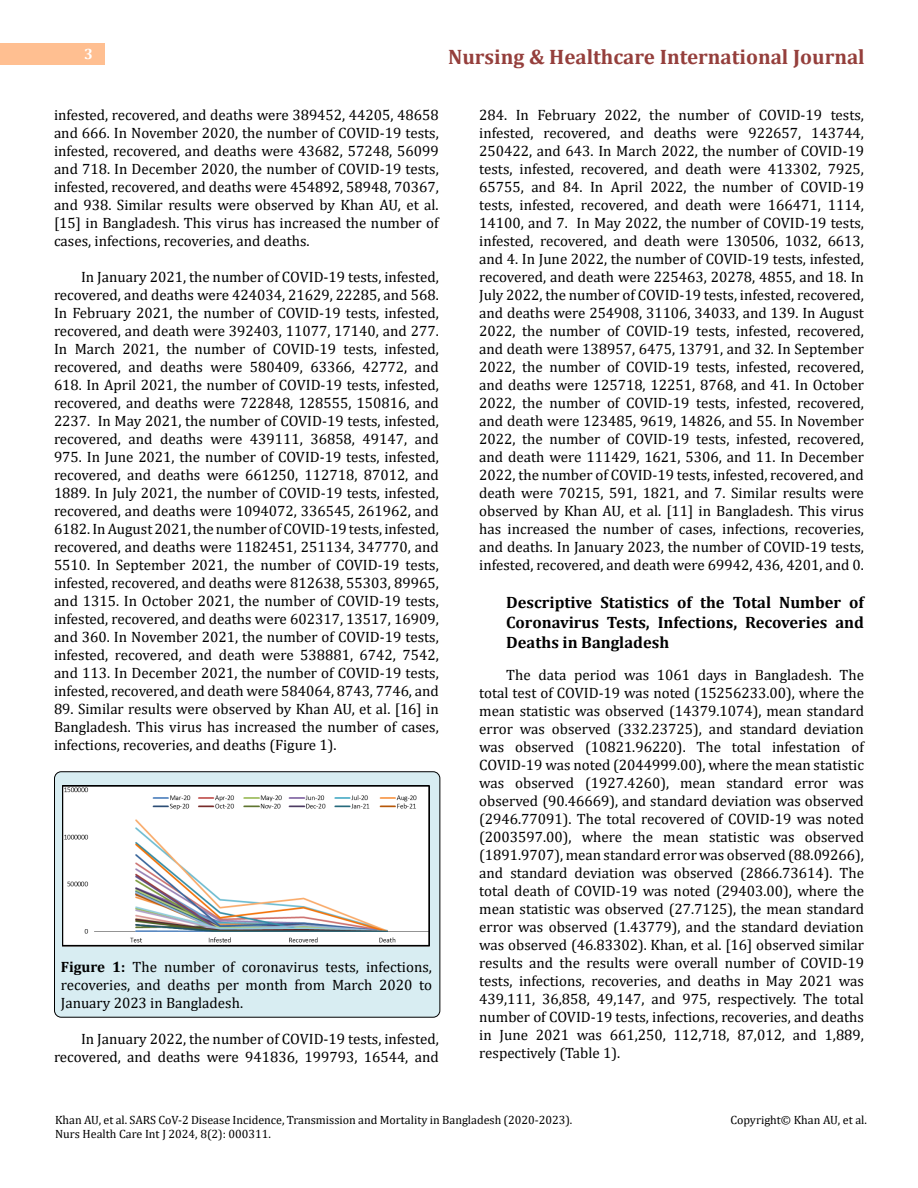
<style>
.page{position:relative;width:918px;height:1188px;background:#fff}
.page>*{position:absolute;margin:0;border:0;box-sizing:border-box;transform-origin:0 0}
.t1{font:700 21px "Cambria";color:#953f3c}
.t2{font:700 16.5px/20.2px "Cambria";color:#000;text-align:justify}
.t3{font:15px/18px "Cambria";color:#000;text-align:justify}
.t4{font:700 15px "Cambria";color:#fff}
.t5{font:12px/14.4px "Cambria";color:#000}
.s1{font-weight:700}
</style>
<div class="page">
<div style="left:0;top:43px;width:105px;height:21px;background:#ffbf91"></div>
<div style="left:55px;top:772px;width:385px;height:245px;background:#d8edf2;border-radius:7px"></div>
<div style="left:54px;top:771px;width:386px;height:247px;border:1px solid #000;border-radius:7px"></div>
<img style="left:63px;top:786px;width:367px;height:160px">
<p class="t4" style="left:84px;top:44px;width:10px">3</p>
<h1 class="t1" style="left:448px;top:42px;width:418px">Nursing &amp; Healthcare International Journal</h1>
<p class="t3" style="left:54px;top:105px;width:386px">infested, recovered, and deaths were 389452, 44205, 48658 and 666. In November 2020, the number of COVID-19 tests, infested, recovered, and deaths were 43682, 57248, 56099 and 718. In December 2020, the number of COVID-19 tests, infested, recovered, and deaths were 454892, 58948, 70367, and 938. Similar results were observed by Khan AU, et al. [15] in Bangladesh. This virus has increased the number of cases, infections, recoveries, and deaths.</p>
<p class="t3" style="left:54px;top:267px;width:386px;text-indent:27px">In January 2021, the number of COVID-19 tests, infested, recovered, and deaths were 424034, 21629, 22285, and 568.<br>In February 2021, the number of COVID-19 tests, infested, recovered, and death were 392403, 11077, 17140, and 277.<br>In March 2021, the number of COVID-19 tests, infested, recovered, and deaths were 580409, 63366, 42772, and 618. In April 2021, the number of COVID-19 tests, infested, recovered, and deaths were 722848, 128555, 150816, and 2237. In May 2021, the number of COVID-19 tests, infested, recovered, and deaths were 439111, 36858, 49147, and 975. In June 2021, the number of COVID-19 tests, infested, recovered, and deaths were 661250, 112718, 87012, and 1889. In July 2021, the number of COVID-19 tests, infested, recovered, and deaths were 1094072, 336545, 261962, and 6182. In August 2021, the number of COVID-19 tests, infested, recovered, and deaths were 1182451, 251134, 347770, and 5510. In September 2021, the number of COVID-19 tests, infested, recovered, and deaths were 812638, 55303, 89965, and 1315. In October 2021, the number of COVID-19 tests, infested, recovered, and deaths were 602317, 13517, 16909, and 360. In November 2021, the number of COVID-19 tests, infested, recovered, and death were 538881, 6742, 7542, and 113. In December 2021, the number of COVID-19 tests, infested, recovered, and death were 584064, 8743, 7746, and</p>
<p class="t3" style="left:54px;top:699px;width:386px">89. Similar results were observed by Khan AU, et al. [16] in Bangladesh. This virus has increased the number of cases, infections, recoveries, and deaths (Figure 1).</p>
<p class="t3" style="left:61px;top:958px;width:373px"><span class="s1">Figure 1:</span> The number of coronavirus tests, infections, recoveries, and deaths per month from March 2020 to January 2023 in Bangladesh.</p>
<p class="t3" style="left:54px;top:1030px;width:386px;text-align:right">In January 2022, the number of COVID-19 tests, infested, recovered, and deaths were 941836, 199793, 16544, and</p>
<p class="t3" style="left:479px;top:105px;width:386px">284. In February 2022, the number of COVID-19 tests, infested, recovered, and deaths were 922657, 143744, 250422, and 643. In March 2022, the number of COVID-19 tests, infested, recovered, and death were 413302, 7925, 65755, and 84. In April 2022, the number of COVID-19 tests, infested, recovered, and death were 166471, 1114, 14100, and 7. In May 2022, the number of COVID-19 tests, infested, recovered, and death were 130506, 1032, 6613, and 4. In June 2022, the number of COVID-19 tests, infested, recovered, and death were 225463, 20278, 4855, and 18. In July 2022, the number of COVID-19 tests, infested, recovered, and deaths were 254908, 31106, 34033, and 139. In August 2022, the number of COVID-19 tests, infested, recovered, and death were 138957, 6475, 13791, and 32. In September 2022, the number of COVID-19 tests, infested, recovered, and deaths were 125718, 12251, 8768, and 41. In October 2022, the number of COVID-19 tests, infested, recovered, and death were 123485, 9619, 14826, and 55. In November 2022, the number of COVID-19 tests, infested, recovered, and death were 111429, 1621, 5306, and 11. In December 2022, the number of COVID-19 tests, infested, recovered, and death were 70215, 591, 1821, and 7. Similar results were observed by Khan AU, et al. [11] in Bangladesh. This virus has increased the number of cases, infections, recoveries, and deaths. In January 2023, the number of COVID-19 tests, infested, recovered, and death were 69942, 436, 4201, and 0.</p>
<p class="t2" style="left:506px;top:592px;width:359px">Descriptive Statistics of the Total Number of Coronavirus Tests, Infections, Recoveries and Deaths in Bangladesh</p>
<p class="t3" style="left:479px;top:666px;width:386px;text-indent:27px">The data period was 1061 days in Bangladesh. The total test of COVID-19 was noted (15256233.00), where the mean statistic was observed (14379.1074), mean standard error was observed (332.23725), and standard deviation was observed (10821.96220). The total infestation of COVID-19 was noted (2044999.00), where the mean statistic was observed (1927.4260), mean standard error was observed (90.46669), and standard deviation was observed (2946.77091). The total recovered of COVID-19 was noted (2003597.00), where the mean statistic was observed (1891.9707), mean standard error was observed (88.09266), and standard deviation was observed (2866.73614). The total death of COVID-19 was noted (29403.00), where the mean statistic was observed (27.7125), the mean standard error was observed (1.43779), and the standard deviation was observed (46.83302). Khan, et al. [16] observed similar results and the results were overall number of COVID-19 tests, infections, recoveries, and deaths in May 2021 was 439,111, 36,858, 49,147, and 975, respectively. The total number of COVID-19 tests, infections, recoveries, and deaths in June 2021 was 661,250, 112,718, 87,012, and 1,889, respectively (Table 1).</p>
<p class="t5" style="left:55px;top:1112px;width:519px">Khan AU, et al. SARS CoV-2 Disease Incidence, Transmission and Mortality in Bangladesh (2020-2023).<br>Nurs Health Care Int J 2024, 8(2): 000311.</p>
<p class="t5" style="left:730px;top:1112px;width:138px">Copyright© Khan AU, et al.</p>
</div>
